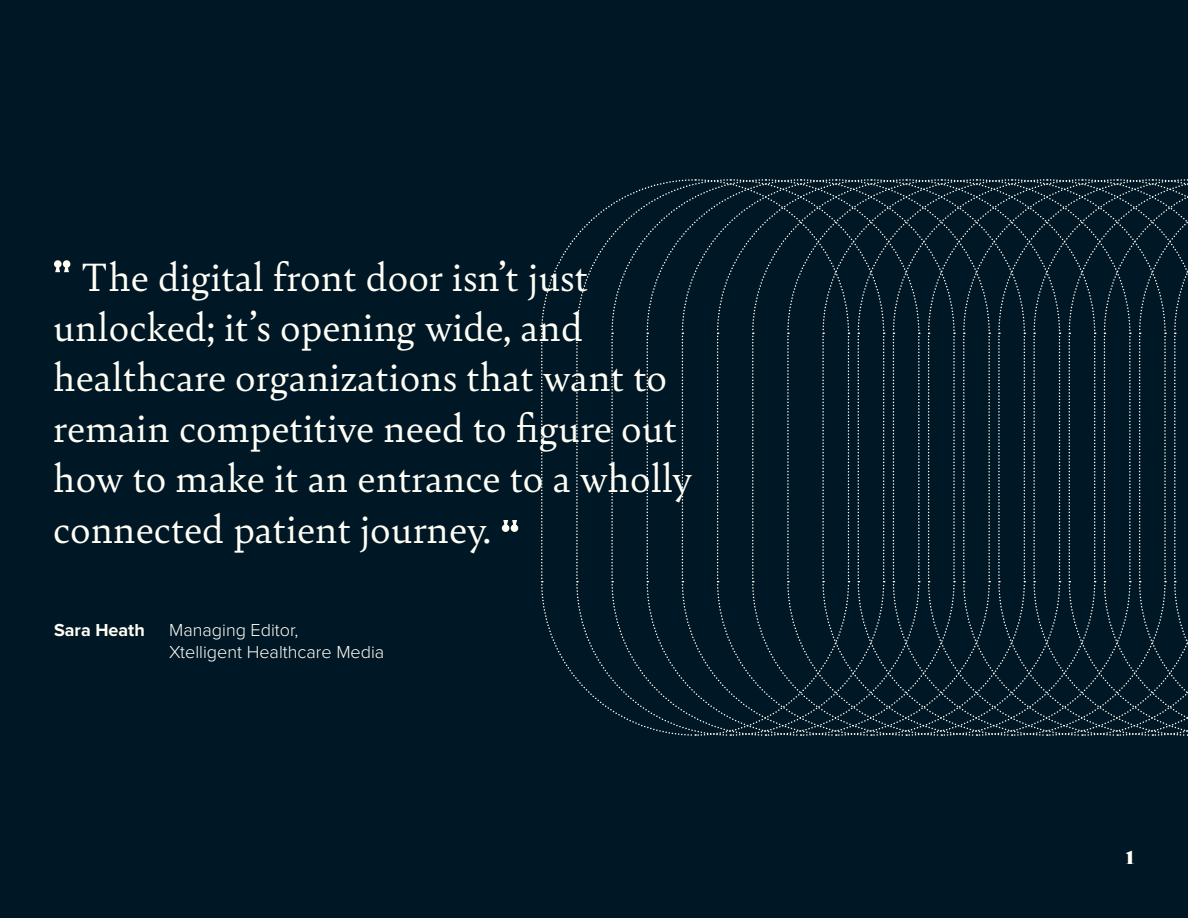
<style>
.page{position:relative;width:1188px;height:918px;background:#001726}
.page>*{position:absolute;margin:0;border:0;box-sizing:border-box;transform-origin:0 0}
.t1{font:42px/50.4px "Bely";color:#fffff5}
.t2{font:300 18px "Proxima Nova";color:#fffff5}
.t3{font:700 18px "Proxima Nova";color:#fffff5}
.t4{font:18px "Bely Display";color:#fffff5}
</style>
<div class="page">
<svg style="left:541px;top:179px;width:647px;height:557px"></svg>
<div style="left:54px;top:260px;width:8px;height:8px;background:#fffff5;border-radius:50%"></div>
<div style="left:63px;top:260px;width:7px;height:8px;background:#fffff5;border-radius:50%"></div>
<svg style="left:55px;top:265px;width:14px;height:7px"></svg>
<div style="left:511px;top:524px;width:7px;height:8px;background:#fffff5;border-radius:50%"></div>
<div style="left:502px;top:524px;width:7px;height:8px;background:#fffff5;border-radius:50%"></div>
<svg style="left:503px;top:520px;width:14px;height:7px"></svg>
<p class="t1" style="left:53px;top:249px;width:640px;text-indent:28px">The digital front door isn’t just unlocked; it’s opening wide, and healthcare organizations that want to remain competitive need to figure out how to make it an entrance to a wholly connected patient journey.</p>
<p class="t3" style="left:54px;top:617px;width:92px">Sara Heath</p>
<p class="t2" style="left:169px;top:622px;width:131px">Managing Editor,</p>
<p class="t2" style="left:169px;top:643px;width:217px">Xtelligent Healthcare Media</p>
<p class="t4" style="left:1126px;top:843px;width:10px">1</p>
</div>
